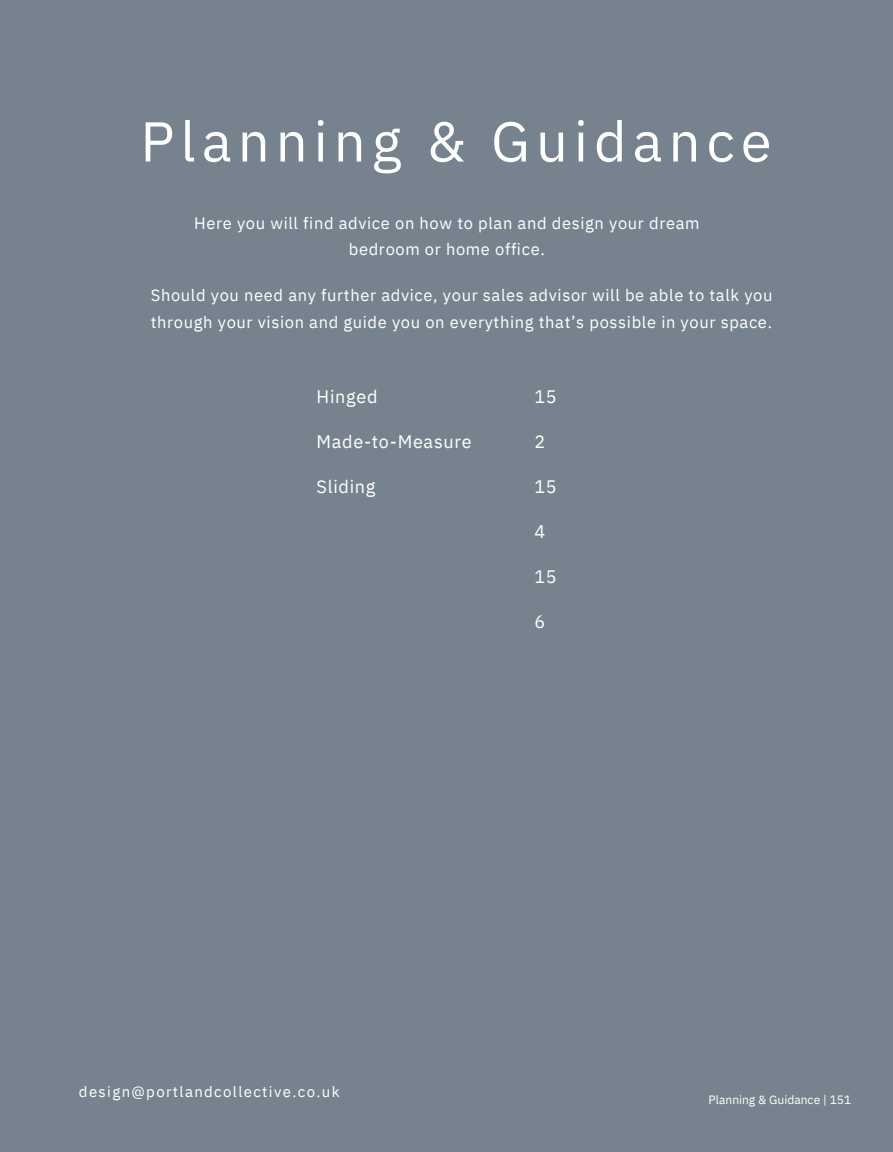
<style>
.page{position:relative;width:893px;height:1152px;background:#fff}
.page>*{position:absolute;margin:0;border:0;box-sizing:border-box;transform-origin:0 0}
.t1{font:56.1px "IBM Plex Sans";letter-spacing:.11em;color:#fff}
.t2{font:18px "IBM Plex Sans";letter-spacing:.04em;color:#fff}
.t3{font:16.5px/25.8px "IBM Plex Sans";letter-spacing:.04em;color:#fff;text-align:center}
.t4{font:15px "IBM Plex Sans";letter-spacing:.09em;color:#fff}
.t5{font:12px "IBM Plex Sans";color:#fff}
</style>
<div class="page">
<div style="left:0;top:0;width:892px;height:1152px;background:#76838e"></div>
<h1 class="t1" style="left:140px;top:104px;width:632px">Planning &amp; Guidance</h1>
<h2 class="t3" style="left:194px;top:210px;width:507px">Here you will find advice on how to plan and design your dream bedroom or home office.</h2>
<h2 class="t3" style="left:151px;top:281px;width:623px;line-height:27px;text-align:left">Should you need any further advice, your sales advisor will be able to talk you through your vision and guide you on everything that’s possible in your space.</h2>
<h2 class="t2" style="left:316px;top:385px;width:62px">Hinged</h2>
<h2 class="t2" style="left:316px;top:430px;width:156px">Made-to-Measure</h2>
<h2 class="t2" style="left:316px;top:475px;width:60px">Sliding</h2>
<h2 class="t2" style="left:534px;top:385px;width:24px">15</h2>
<h2 class="t2" style="left:534px;top:430px;width:12px">2</h2>
<h2 class="t2" style="left:534px;top:475px;width:24px">15</h2>
<h2 class="t2" style="left:534px;top:520px;width:12px">4</h2>
<h2 class="t2" style="left:534px;top:565px;width:24px">15</h2>
<h2 class="t2" style="left:534px;top:610px;width:12px">6</h2>
<p class="t4" style="left:79px;top:1082px;width:262px">design@portlandcollective.co.uk</p>
<h3 class="t5" style="left:708px;top:1092px;width:144px">Planning &amp; Guidance | 151</h3>
</div>
